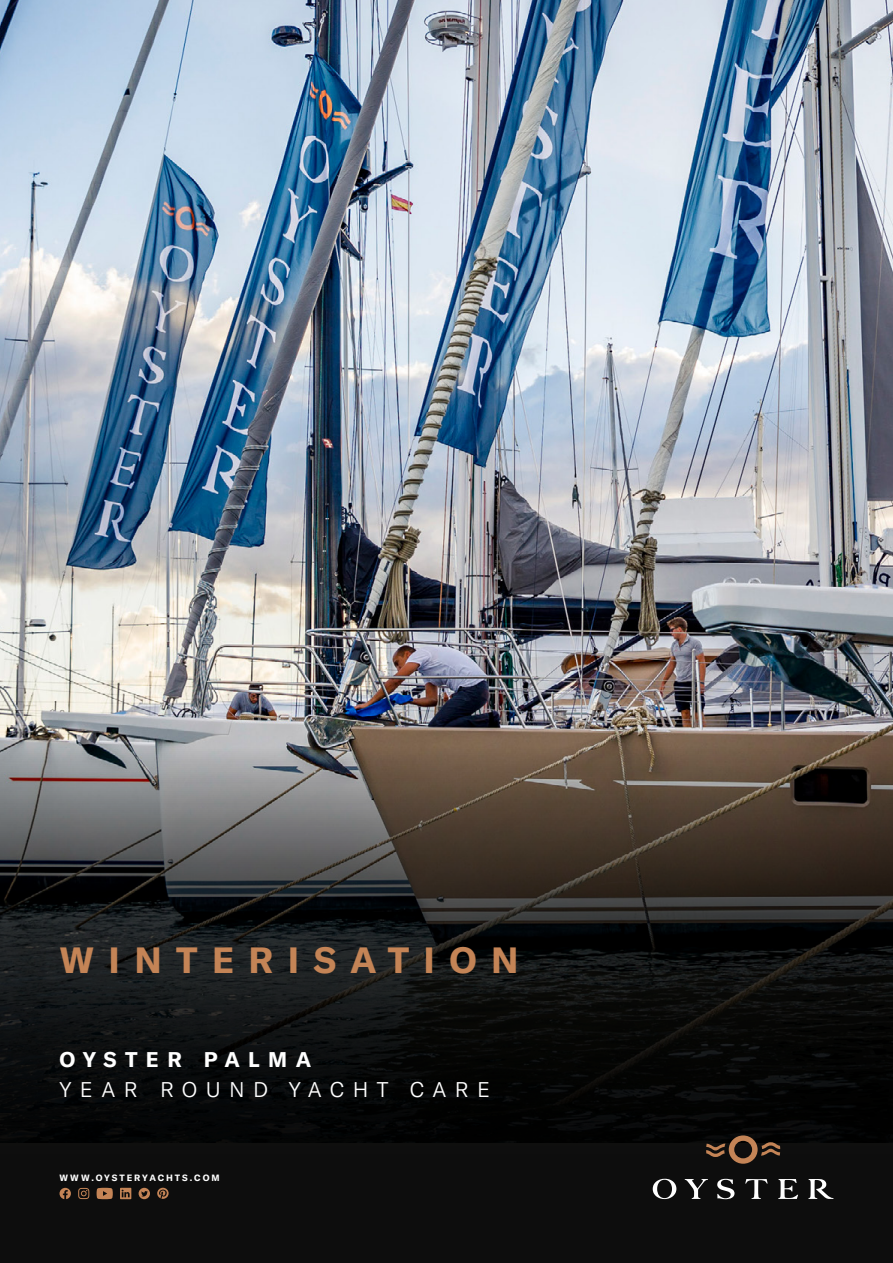
<style>
.page{position:relative;width:893px;height:1263px;background:#fff}
.page>*{position:absolute;margin:0;border:0;box-sizing:border-box;transform-origin:0 0}
.t1{font:700 36px "GT America";letter-spacing:.4em;color:#c48456}
.t2{font:300 21px "GT America";letter-spacing:.4em;color:#fff}
.t3{font:700 21px "GT America";letter-spacing:.4em;color:#fff}
.t4{font:700 9px "GT America";letter-spacing:.215em;color:#fff}
</style>
<div class="page">
<img style="left:0;top:0;width:893px;height:740px">
<svg style="left:0;top:740px;width:893px;height:523px;background:#242220"></svg>
<svg style="left:745px;top:1179px;width:23px;height:20px"></svg>
<svg style="left:685px;top:1179px;width:23px;height:20px"></svg>
<svg style="left:778px;top:1179px;width:20px;height:20px"></svg>
<svg style="left:717px;top:1179px;width:17px;height:20px"></svg>
<svg style="left:653px;top:1179px;width:23px;height:20px"></svg>
<svg style="left:808px;top:1179px;width:25px;height:20px"></svg>
<svg style="left:706px;top:1135px;width:74px;height:29px;background:#422f21"></svg>
<svg style="left:60px;top:1188px;width:11px;height:11px"></svg>
<svg style="left:139px;top:1188px;width:11px;height:11px"></svg>
<svg style="left:78px;top:1188px;width:11px;height:11px"></svg>
<svg style="left:97px;top:1188px;width:16px;height:11px"></svg>
<svg style="left:120px;top:1188px;width:11px;height:11px"></svg>
<svg style="left:157px;top:1188px;width:12px;height:11px"></svg>
<h1 class="t1" style="left:60px;top:937px;width:460px">WINTERISATION</h1>
<h2 class="t3" style="left:60px;top:1047px;width:253px">OYSTER PALMA</h2>
<h2 class="t2" style="left:60px;top:1078px;width:432px">YEAR ROUND YACHT CARE</h2>
<p class="t4" style="left:60px;top:1172px;width:162px">WWW.OYSTERYACHTS.COM</p>
</div>
